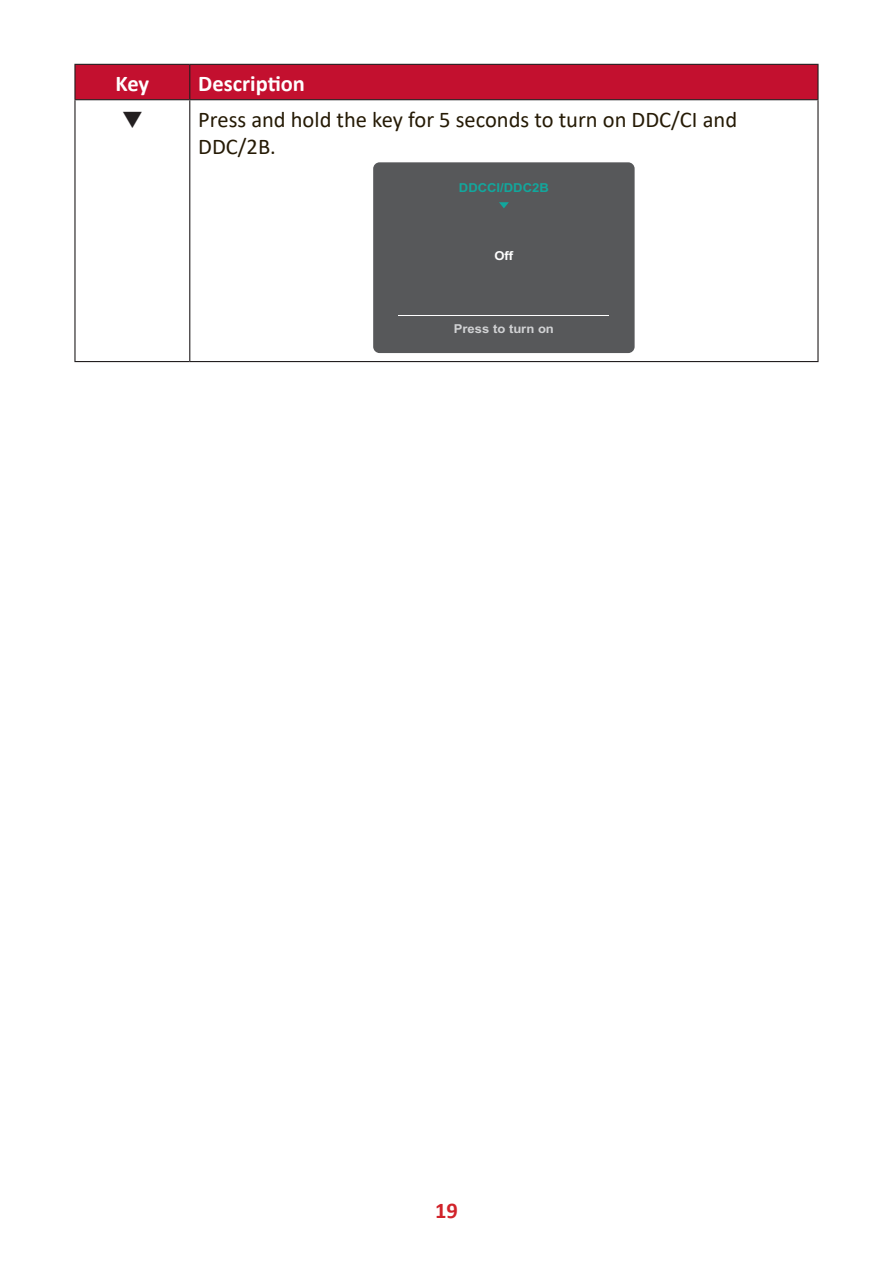
<style>
.page{position:relative;width:893px;height:1263px;background:#fff}
.page>*{position:absolute;margin:0;border:0;box-sizing:border-box;transform-origin:0 0}
.Body{font:22.5px/27px "Calibri";color:#251a05}
.Body-2{font:700 22.5px "Calibri";color:#fff}
.t1{font:700 22.5px "Calibri";color:#d1232a}
.t2{font:700 12.3px "Arial";color:#d1d2d4;scale:1.06 1}
.t3{font:700 12.3px "Arial";color:#12a79d;scale:1.06 1}
.t4{font:700 12.3px "Arial";color:#fff;scale:1.06 1}
</style>
<div class="page">
<div style="left:76px;top:65px;width:741px;height:34px;background:#c3102f"></div>
<hr style="left:817px;top:100px;width:2px;height:261px;background:#231f20">
<hr style="left:190px;top:361px;width:629px;height:1px;background:#231f20">
<hr style="left:190px;top:64px;width:629px;height:1px;background:#231f20">
<hr style="left:817px;top:65px;width:2px;height:34px;background:#231f20">
<hr style="left:74px;top:99px;width:116px;height:1px;background:#231f20">
<hr style="left:190px;top:99px;width:629px;height:1px;background:#231f20">
<hr style="left:74px;top:64px;width:116px;height:1px;background:#231f20">
<hr style="left:74px;top:65px;width:2px;height:34px;background:#231f20">
<hr style="left:189px;top:65px;width:1px;height:34px;background:#231f20">
<hr style="left:74px;top:100px;width:2px;height:261px;background:#231f20">
<hr style="left:189px;top:100px;width:1px;height:261px;background:#231f20">
<hr style="left:74px;top:361px;width:116px;height:1px;background:#231f20">
<div style="left:373px;top:162px;width:262px;height:191px;background:#57585a;border-radius:6px"></div>
<hr style="left:398px;top:315px;width:211px;height:1px;background:#fff">
<svg style="left:499px;top:202px;width:10px;height:6px"></svg>
<p class="Body-2" style="left:116px;top:68px;width:35px">Key</p>
<p class="Body-2" style="left:198px;top:68px;width:108px">Description</p>
<p class="Body" style="left:198px;top:105px;width:540px">Press and hold the key for 5 seconds to turn on DDC/CI and<br>DDC/2B.</p>
<p class="t3" style="left:459px;top:179px;width:86px">DDCCI/DDC2B</p>
<p class="t4" style="left:494px;top:247px;width:19px">Off</p>
<p class="t2" style="left:454px;top:320px;width:96px">Press to turn on</p>
<p class="t1" style="left:435px;top:1194px;width:24px">19</p>
</div>
